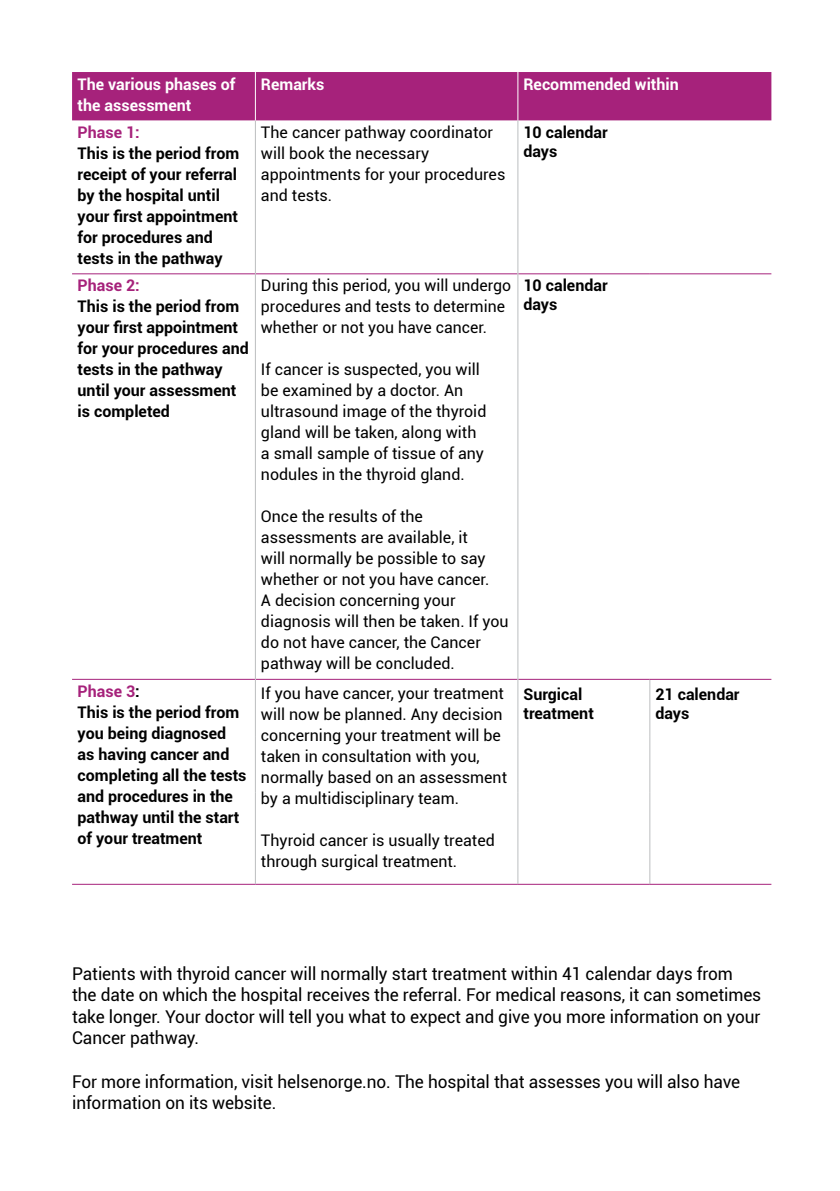
<style>
.page{position:relative;width:840px;height:1191px;background:#fff}
.page>*{position:absolute;margin:0;border:0;box-sizing:border-box;transform-origin:0 0}
.t1{font:17.6px/21.6px "Roboto";letter-spacing:-.005em;color:#000}
.t2{font:16px/21px "Roboto";color:#000}
.t3{font:700 16px/21px "Roboto";color:#000}
.t4{font:700 16px/21px "Roboto";color:#fff}
.t5{font:700 16px "Roboto";color:#a6227b}
.s1{color:#a6227b}
</style>
<div class="page">
<div style="left:72px;top:72px;width:699px;height:48px;background:#a6227b"></div>
<hr style="left:72px;top:679px;width:183px;height:1px;background:#a6227b">
<hr style="left:255px;top:679px;width:262px;height:1px;background:#a6227b">
<hr style="left:518px;top:679px;width:131px;height:1px;background:#a6227b">
<hr style="left:72px;top:884px;width:183px;height:1px;background:#a6227b">
<hr style="left:255px;top:884px;width:262px;height:1px;background:#a6227b">
<hr style="left:517px;top:884px;width:132px;height:1px;background:#a6227b">
<hr style="left:72px;top:273px;width:183px;height:1px;background:#a6227b">
<hr style="left:255px;top:273px;width:262px;height:1px;background:#a6227b">
<hr style="left:518px;top:273px;width:131px;height:1px;background:#a6227b">
<hr style="left:649px;top:273px;width:122px;height:1px;background:#a6227b">
<hr style="left:255px;top:120px;width:1px;height:154px;background:#bcbec0">
<hr style="left:255px;top:274px;width:1px;height:405px;background:#bcbec0">
<hr style="left:255px;top:679px;width:1px;height:57px;background:#bcbec0">
<hr style="left:255px;top:736px;width:1px;height:56px;background:#bcbec0">
<hr style="left:255px;top:792px;width:1px;height:92px;background:#bcbec0">
<hr style="left:517px;top:274px;width:1px;height:405px;background:#bcbec0">
<hr style="left:517px;top:679px;width:1px;height:57px;background:#bcbec0">
<hr style="left:517px;top:736px;width:1px;height:56px;background:#bcbec0">
<hr style="left:517px;top:792px;width:1px;height:92px;background:#bcbec0">
<hr style="left:517px;top:120px;width:1px;height:154px;background:#bcbec0">
<hr style="left:517px;top:72px;width:1px;height:48px;background:#fff">
<hr style="left:255px;top:72px;width:1px;height:48px;background:#fff">
<hr style="left:649px;top:679px;width:1px;height:57px;background:#bcbec0">
<hr style="left:649px;top:736px;width:1px;height:56px;background:#bcbec0">
<hr style="left:649px;top:792px;width:1px;height:92px;background:#bcbec0">
<hr style="left:649px;top:679px;width:122px;height:1px;background:#a6227b">
<hr style="left:649px;top:884px;width:122px;height:1px;background:#a6227b">
<p class="t4" style="left:78px;top:73px;width:159px">The various phases of the assessment</p>
<p class="t4" style="left:261px;top:73px;width:65px">Remarks</p>
<p class="t4" style="left:523px;top:73px;width:157px">Recommended within</p>
<p class="t5" style="left:78px;top:121px;width:64px">Phase 1:</p>
<p class="t3" style="left:78px;top:142px;width:163px">This is the period from receipt of your referral by the hospital until your first appointment for procedures and tests in the pathway</p>
<p class="t2" style="left:261px;top:121px;width:246px">The cancer pathway coordinator will book the necessary appointments for your procedures and tests.</p>
<p class="t3" style="left:523px;top:122px;width:86px;line-height:19.2px">10 calendar days</p>
<p class="t5" style="left:78px;top:274px;width:64px">Phase 2:</p>
<p class="t3" style="left:78px;top:295px;width:172px">This is the period from your first appointment for your procedures and tests in the pathway until your assessment is completed</p>
<p class="t2" style="left:261px;top:274px;width:251px">During this period, you will undergo procedures and tests to determine whether or not you have cancer.</p>
<p class="t2" style="left:261px;top:358px;width:227px">If cancer is suspected, you will be examined by a doctor. An ultrasound image of the thyroid gland will be taken, along with a small sample of tissue of any nodules in the thyroid gland.</p>
<p class="t2" style="left:261px;top:505px;width:249px">Once the results of the assessments are available, it<br>will normally be possible to say whether or not you have cancer.<br>A decision concerning your diagnosis will then be taken. If you do not have cancer, the Cancer pathway will be concluded.</p>
<p class="t3" style="left:78px;top:680px;width:170px"><span class="s1">Phase 3</span>:<br>This is the period from you being diagnosed as having cancer and completing all the tests and procedures in the pathway until the start of your treatment</p>
<p class="t2" style="left:261px;top:682px;width:247px">If you have cancer, your treatment will now be planned. Any decision concerning your treatment will be taken in consultation with you, normally based on an assessment by a multidisciplinary team.</p>
<p class="t2" style="left:261px;top:829px;width:235px">Thyroid cancer is usually treated through surgical treatment.</p>
<p class="t3" style="left:523px;top:275px;width:86px;line-height:19.2px">10 calendar days</p>
<p class="t3" style="left:523px;top:684px;width:72px;line-height:19.2px">Surgical treatment</p>
<p class="t3" style="left:655px;top:684px;width:86px;line-height:19.2px">21 calendar days</p>
<p class="t1" style="left:72px;top:961px;width:690px">Patients with thyroid cancer will normally start treatment within 41 calendar days from the date on which the hospital receives the referral. For medical reasons, it can sometimes take longer. Your doctor will tell you what to expect and give you more information on your Cancer pathway.</p>
<p class="t1" style="left:72px;top:1069px;width:669px">For more information, visit helsenorge.no. The hospital that assesses you will also have information on its website.</p>
</div>
